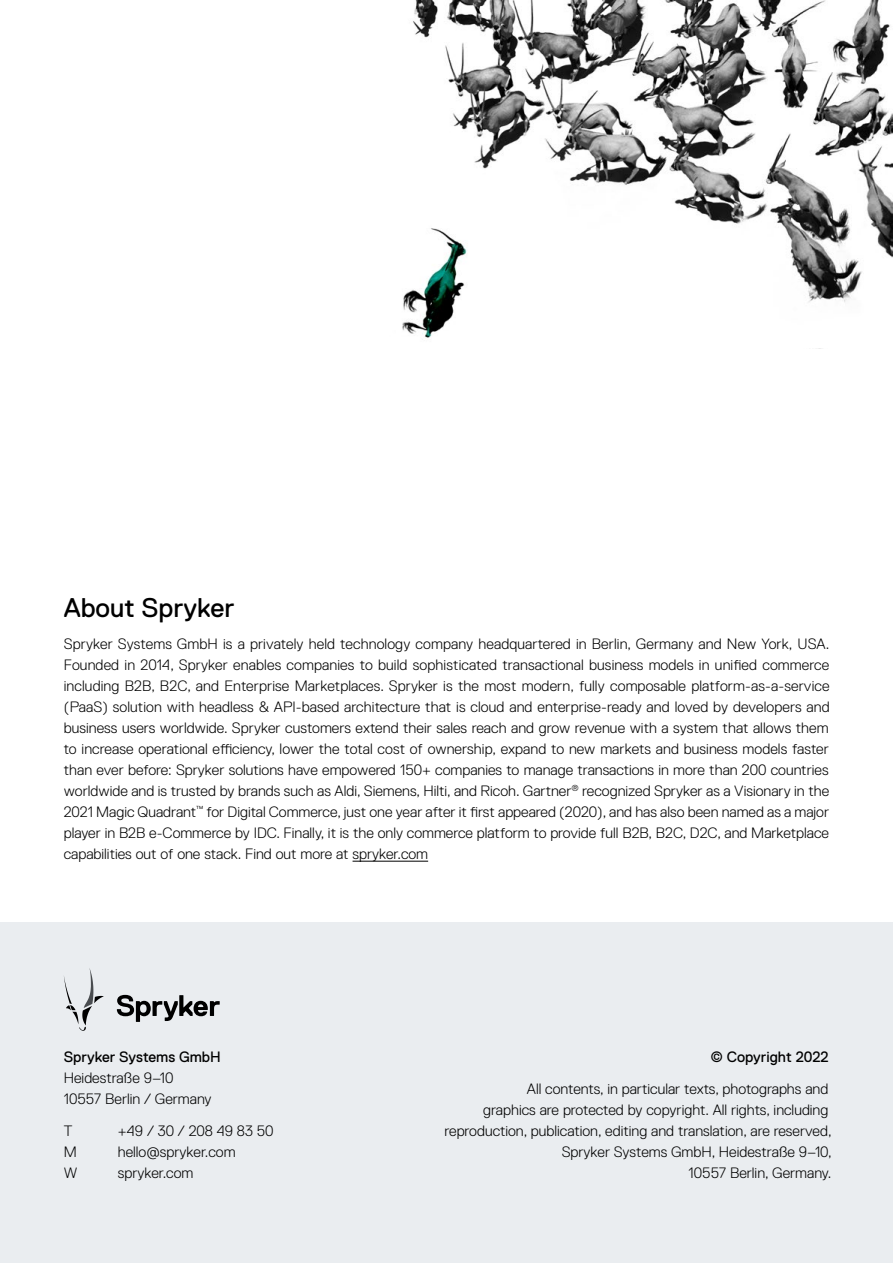
<style>
.page{position:relative;width:893px;height:1263px;background:#fff}
.page>*{position:absolute;margin:0;border:0;box-sizing:border-box;transform-origin:0 0}
.t1{font:27px "Replica Std";color:#000}
.t2{font:300 15px/21px "Replica Std";color:#000}
.t3{font:15px "Replica Std";color:#000}
</style>
<div class="page">
<div style="left:0;top:923px;width:893px;height:340px;background:#eaedf0"></div>
<hr style="left:353px;top:861px;width:75px;height:1px;background:#000">
<svg style="left:64px;top:968px;width:40px;height:63px"></svg>
<svg style="left:117px;top:995px;width:103px;height:27px"></svg>
<img style="left:402px;top:0;width:491px;height:349px">
<h1 class="t1" style="left:64px;top:593px;width:172px">About Spryker</h1>
<p class="t2" style="left:64px;top:633px;width:767px;text-align:justify">Spryker Systems GmbH is a privately held technology company headquartered in Berlin, Germany and New York, USA.<br>Founded in 2014, Spryker enables companies to build sophisticated transactional business models in unified commerce including B2B, B2C, and Enterprise Marketplaces. Spryker is the most modern, fully composable platform-as-a-service (PaaS) solution with headless &amp; API-based architecture that is cloud and enterprise-ready and loved by developers and business users worldwide. Spryker customers extend their sales reach and grow revenue with a system that allows them to increase operational efficiency, lower the total cost of ownership, expand to new markets and business models faster than ever before: Spryker solutions have empowered 150+ companies to manage transactions in more than 200 countries worldwide and is trusted by brands such as Aldi, Siemens, Hilti, and Ricoh. Gartner<sup>®</sup> recognized Spryker as a Visionary in the 2021 Magic Quadrant<sup>™</sup> for Digital Commerce, just one year after it first appeared (2020), and has also been named as a major player in B2B e-Commerce by IDC. Finally, it is the only commerce platform to provide full B2B, B2C, D2C, and Marketplace capabilities out of one stack. Find out more at spryker.com</p>
<p class="t3" style="left:64px;top:1049px;width:159px">Spryker Systems GmbH</p>
<p class="t2" style="left:64px;top:1068px;width:149px">Heidestraße 9–10<br>10557 Berlin / Germany</p>
<p class="t2" style="left:64px;top:1120px;width:10px">T</p>
<p class="t2" style="left:118px;top:1120px;width:157px">+49 / 30 / 208 49 83 50</p>
<p class="t2" style="left:64px;top:1141px;width:15px">M</p>
<p class="t2" style="left:118px;top:1141px;width:119px">hello@spryker.com</p>
<p class="t2" style="left:64px;top:1162px;width:15px">W</p>
<p class="t2" style="left:118px;top:1162px;width:77px">spryker.com</p>
<p class="t3" style="left:710px;top:1049px;width:120px">© Copyright 2022</p>
<p class="t2" style="left:444px;top:1078px;width:389px;text-align:right">All contents, in particular texts, photographs and<br>graphics are protected by copyright. All rights, including reproduction, publication, editing and translation, are reserved, Spryker Systems GmbH, Heidestraße 9–10,<br>10557 Berlin, Germany.</p>
</div>
